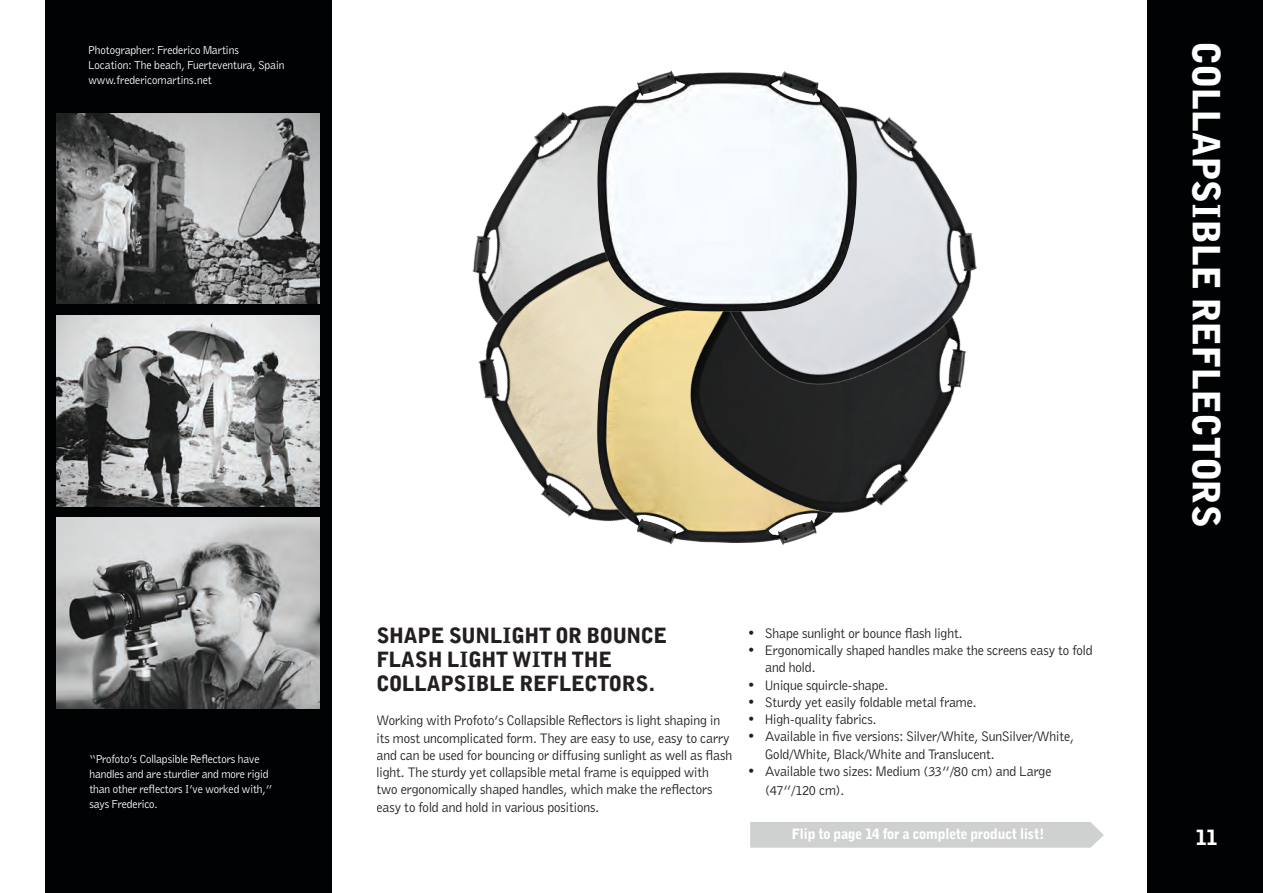
<style>
.page{position:relative;width:1263px;height:893px;background:#fff}
.page>*{position:absolute;margin:0;border:0;box-sizing:border-box;transform-origin:0 0}
.t1{font:900 37.5px "Bell Gothic Profoto";letter-spacing:.015em;color:#fff}
.t2{font:900 21px/24px "Bell Gothic Profoto";letter-spacing:.015em;color:#231f20}
.t3{font:900 21px "Bell Gothic Profoto";color:#fff}
.t4{font:14.25px/17.2px "Bell Gothic Profoto";color:#231f20}
.t5{font:900 14.25px "Bell Gothic Profoto";color:#fff}
.t6{font:12px/15px "Bell Gothic Profoto";letter-spacing:-.005em;color:#fff}
</style>
<div class="page">
<img style="left:501px;top:107px;width:86px;height:89px">
<img style="left:472px;top:196px;width:115px;height:321px">
<img style="left:581px;top:300px;width:62px;height:234px">
<img style="left:643px;top:320px;width:291px;height:225px">
<img style="left:650px;top:112px;width:327px;height:320px">
<img style="left:587px;top:70px;width:282px;height:250px">
<div style="left:750px;top:822px;width:354px;height:26px;background:#cfd0d0"></div>
<div style="left:45px;top:0;width:287px;height:893px;background:#010203"></div>
<img style="left:56px;top:316px;width:264px;height:190px">
<img style="left:56px;top:517px;width:264px;height:191px">
<img style="left:56px;top:113px;width:264px;height:191px">
<div style="left:1147px;top:0;width:116px;height:893px;background:#010203"></div>
<p class="t6" style="left:88px;top:42px;width:152px">Photographer: Frederico Martins</p>
<p class="t6" style="left:88px;top:57px;width:197px">Location: The beach, Fuerteventura, Spain</p>
<p class="t6" style="left:88px;top:72px;width:125px">www.fredericomartins.net</p>
<p class="t6" style="left:89px;top:751px;width:185px">“Profoto’s Collapsible Reflectors have handles and are sturdier and more rigid than other reflectors I’ve worked with,” says Frederico.</p>
<p class="t2" style="left:377px;top:623px;width:292px">SHAPE SUNLIGHT OR BOUNCE<br>FLASH LIGHT WITH THE<br>COLLAPSIBLE REFLECTORS.</p>
<p class="t4" style="left:376px;top:712px;width:357px">Working with Profoto’s Collapsible Reflectors is light shaping in its most uncomplicated form. They are easy to use, easy to carry and can be used for bouncing or diffusing sunlight as well as flash light. The sturdy yet collapsible metal frame is equipped with two ergonomically shaped handles, which make the reflectors easy to fold and hold in various positions.</p>
<p class="t4" style="left:747px;top:624px;width:217px">• Shape sunlight or bounce flash light.</p>
<p class="t4" style="left:765px;top:641px;width:329px;text-indent:-18px">• Ergonomically shaped handles make the screens easy to fold and hold.</p>
<p class="t4" style="left:747px;top:676px;width:143px">• Unique squircle-shape.</p>
<p class="t4" style="left:747px;top:693px;width:231px">• Sturdy yet easily foldable metal frame.</p>
<p class="t4" style="left:747px;top:710px;width:131px">• High-quality fabrics.</p>
<p class="t4" style="left:765px;top:727px;width:311px;text-indent:-18px">• Available in five versions: Silver/White, SunSilver/White,<br>Gold/White, Black/White and Translucent.</p>
<p class="t4" style="left:765px;top:761px;width:288px;line-height:19.5px;text-indent:-18px">• Available two sizes: Medium (33”/80 cm) and Large (47”/120 cm).</p>
<p class="t5" style="left:792px;top:825px;width:254px">Flip to page 14 for a complete product list!</p>
<p class="t1" style="left:1229px;top:42px;width:486px;rotate:90deg">COLLAPSIBLE REFLECTORS</p>
<p class="t3" style="left:1195px;top:825px;width:24px">11</p>
</div>
